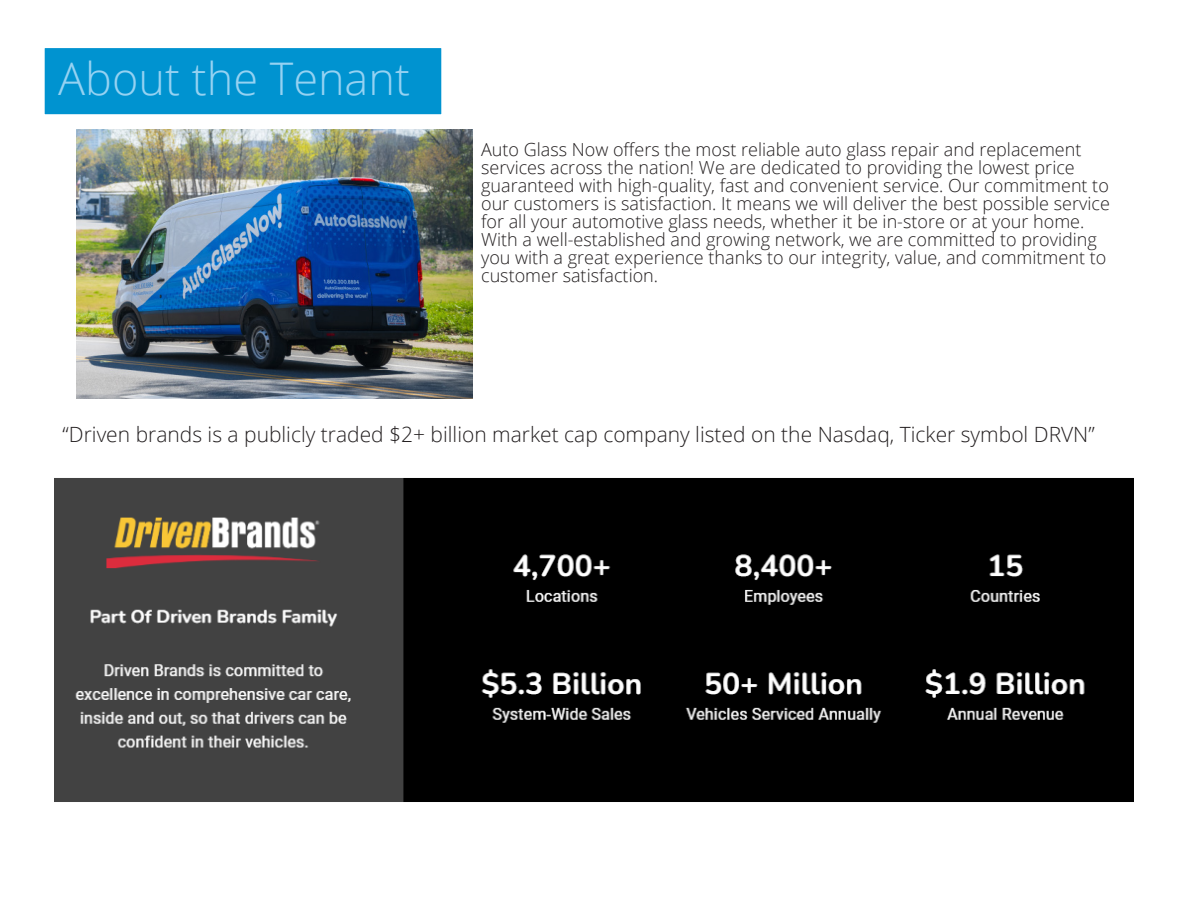
<style>
.page{position:relative;width:1188px;height:918px;background:#fff}
.page>*{position:absolute;margin:0;border:0;box-sizing:border-box;transform-origin:0 0}
.t1{font:300 45px "Open Sans";color:#95d2f2}
.Heading_1{font:300 21px "Open Sans";color:#231f20}
.Heading_1-2{font:300 18px/18px "Open Sans";color:#231f20}
</style>
<div class="page">
<div style="left:42px;top:45px;width:402px;height:72px;background:#0093d0;border:3px solid #fff"></div>
<img style="left:76px;top:130px;width:396px;height:268px">
<img style="left:54px;top:478px;width:1080px;height:324px">
<p class="t1" style="left:58px;top:48px;width:353px">About the Tenant</p>
<p class="Heading_1-2" style="left:481px;top:140px;width:630px">Auto Glass Now offers the most reliable auto glass repair and replacement services across the nation! We are dedicated to providing the lowest price guaranteed with high-quality, fast and convenient service. Our commitment to our customers is satisfaction. It means we will deliver the best possible service for all your automotive glass needs, whether it be in-store or at your home.<br>With a well-established and growing network, we are committed to providing you with a great experience thanks to our integrity, value, and commitment to customer satisfaction.</p>
<p class="Heading_1" style="left:63px;top:420px;width:1034px">“Driven brands is a publicly traded $2+ billion market cap company listed on the Nasdaq, Ticker symbol DRVN”</p>
</div>
